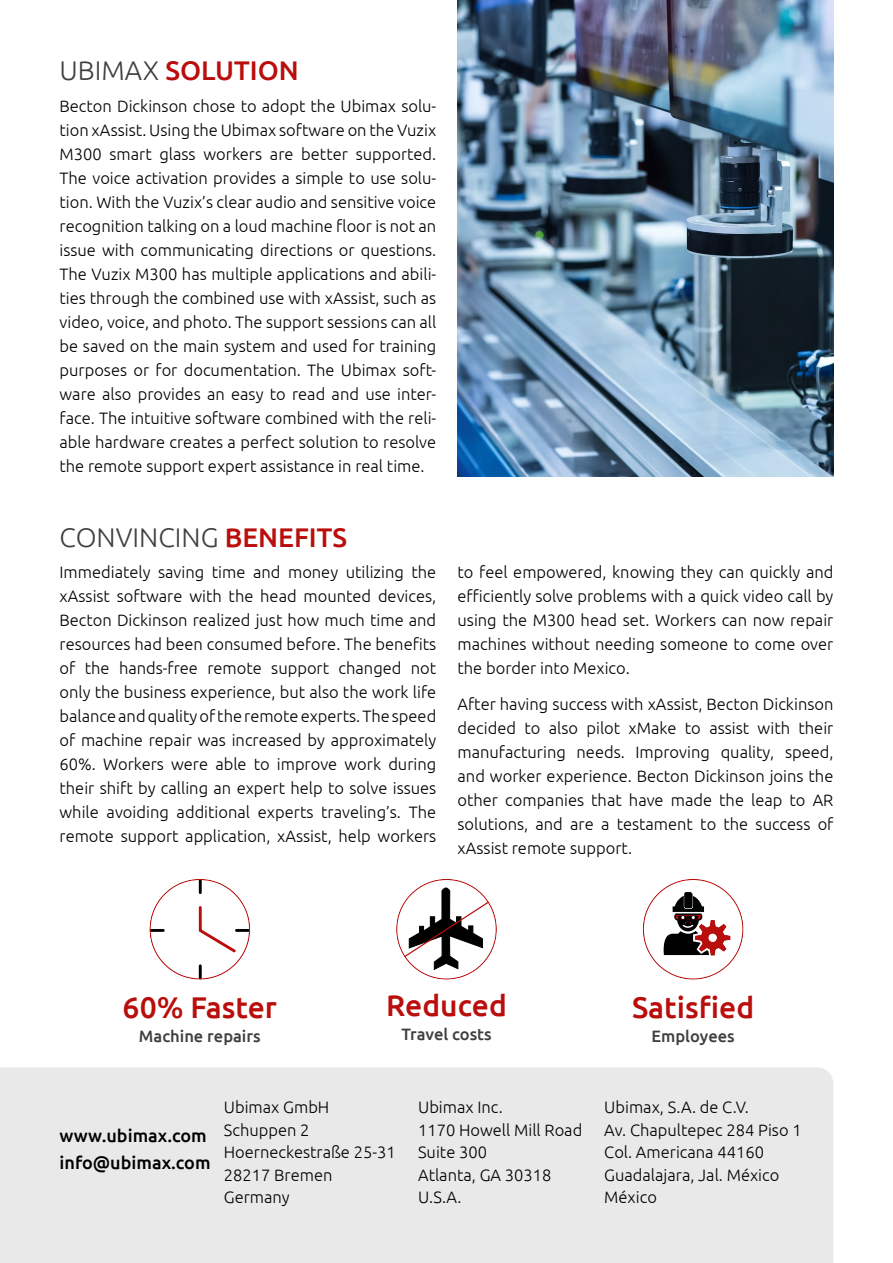
<style>
.page{position:relative;width:893px;height:1263px;background:#fff}
.page>*{position:absolute;margin:0;border:0;box-sizing:border-box;transform-origin:0 0}
.t1{font:500 30px "Ubuntu";color:#b90e0c}
.t2{font:300 27px "Ubuntu";color:#3f3f40}
.t3{font:500 27px "Ubuntu";color:#b90e0c}
.t4{font:500 18px "Ubuntu";color:#000}
.t5{font:300 16.5px/24px "Ubuntu";color:#000;text-align:justify}
.t6{font:500 16.5px "Ubuntu";color:#3f3f40}
.s1{font-weight:300;color:#3f3f40}
.s2{font-weight:500;color:#b90e0c}
</style>
<div class="page">
<div style="left:0;top:1067px;width:833px;height:196px;background:#e8e9e8"></div>
<img style="left:458px;top:0;width:375px;height:476px">
<svg style="left:199px;top:881px;width:3px;height:12px"></svg>
<svg style="left:199px;top:966px;width:3px;height:11px"></svg>
<svg style="left:151px;top:929px;width:12px;height:3px"></svg>
<svg style="left:198px;top:904px;width:51px;height:51px"></svg>
<svg style="left:403px;top:887px;width:87px;height:82px"></svg>
<svg style="left:663px;top:892px;width:67px;height:63px"></svg>
<h2 class="t3" style="left:60px;top:54px;width:241px"><span class="s1">UBIMAX</span> SOLUTION</h2>
<p class="t5" style="left:60px;top:93px;width:378px">Becton Dickinson chose to adopt the Ubimax solu&shy;tion xAssist. Using the Ubimax software on the Vuzix M300 smart glass workers are better supported.<br>The voice activation provides a simple to use solu&shy;tion. With the Vuzix’s clear audio and sensitive voice recognition talking on a loud machine floor is not an issue with communicating directions or questions.<br>The Vuzix M300 has multiple applications and abili&shy;ties through the combined use with xAssist, such as video, voice, and photo. The support sessions can all be saved on the main system and used for training purposes or for documentation. The Ubimax soft&shy;ware also provides an easy to read and use inter&shy;face. The intuitive software combined with the reli&shy;able hardware creates a perfect solution to resolve the remote support expert assistance in real time.</p>
<h2 class="t2" style="left:60px;top:521px;width:289px">CONVINCING <span class="s2">BENEFITS</span></h2>
<p class="t5" style="left:60px;top:560px;width:378px">Immediately saving time and money utilizing the xAssist software with the head mounted devices, Becton Dickinson realized just how much time and resources had been consumed before. The benefits of the hands-free remote support changed not only the business experience, but also the work life balance and quality of the remote experts. The speed of machine repair was increased by approximately 60%. Workers were able to improve work during their shift by calling an expert help to solve issues while avoiding additional experts traveling’s. The remote support application, xAssist, help workers</p>
<p class="t5" style="left:458px;top:560px;width:377px">to feel empowered, knowing they can quickly and efficiently solve problems with a quick video call by using the M300 head set. Workers can now repair machines without needing someone to come over the border into Mexico.</p>
<p class="t5" style="left:458px;top:692px;width:377px">After having success with xAssist, Becton Dickinson decided to also pilot xMake to assist with their manufacturing needs. Improving quality, speed, and worker experience. Becton Dickinson joins the other companies that have made the leap to AR solutions, and are a testament to the success of xAssist remote support.</p>
<h1 class="t1" style="left:123px;top:988px;width:156px">60% Faster</h1>
<p class="t6" style="left:139px;top:1025px;width:123px">Machine repairs</p>
<h1 class="t1" style="left:386px;top:987px;width:122px">Reduced</h1>
<p class="t6" style="left:401px;top:1024px;width:92px">Travel costs</p>
<h1 class="t1" style="left:632px;top:988px;width:124px">Satisfied</h1>
<p class="t6" style="left:651px;top:1025px;width:85px">Employees</p>
<p class="t4" style="left:60px;top:1124px;width:149px">www.ubimax.com</p>
<p class="t4" style="left:60px;top:1152px;width:153px">info@ubimax.com</p>
<p class="t5" style="left:224px;top:1096px;width:173px;line-height:22.5px;text-align:left">Ubimax GmbH<br>Schuppen 2<br>Hoerneckestraße 25-31<br>28217 Bremen<br>Germany</p>
<p class="t5" style="left:418px;top:1096px;width:166px;line-height:22.5px;text-align:left">Ubimax Inc.<br>1170 Howell Mill Road<br>Suite 300<br>Atlanta, GA 30318<br>U.S.A.</p>
<p class="t5" style="left:604px;top:1096px;width:199px;line-height:22.5px;text-align:left">Ubimax, S.A. de C.V.<br>Av. Chapultepec 284 Piso 1<br>Col. Americana 44160<br>Guadalajara, Jal. México<br>México</p>
</div>
